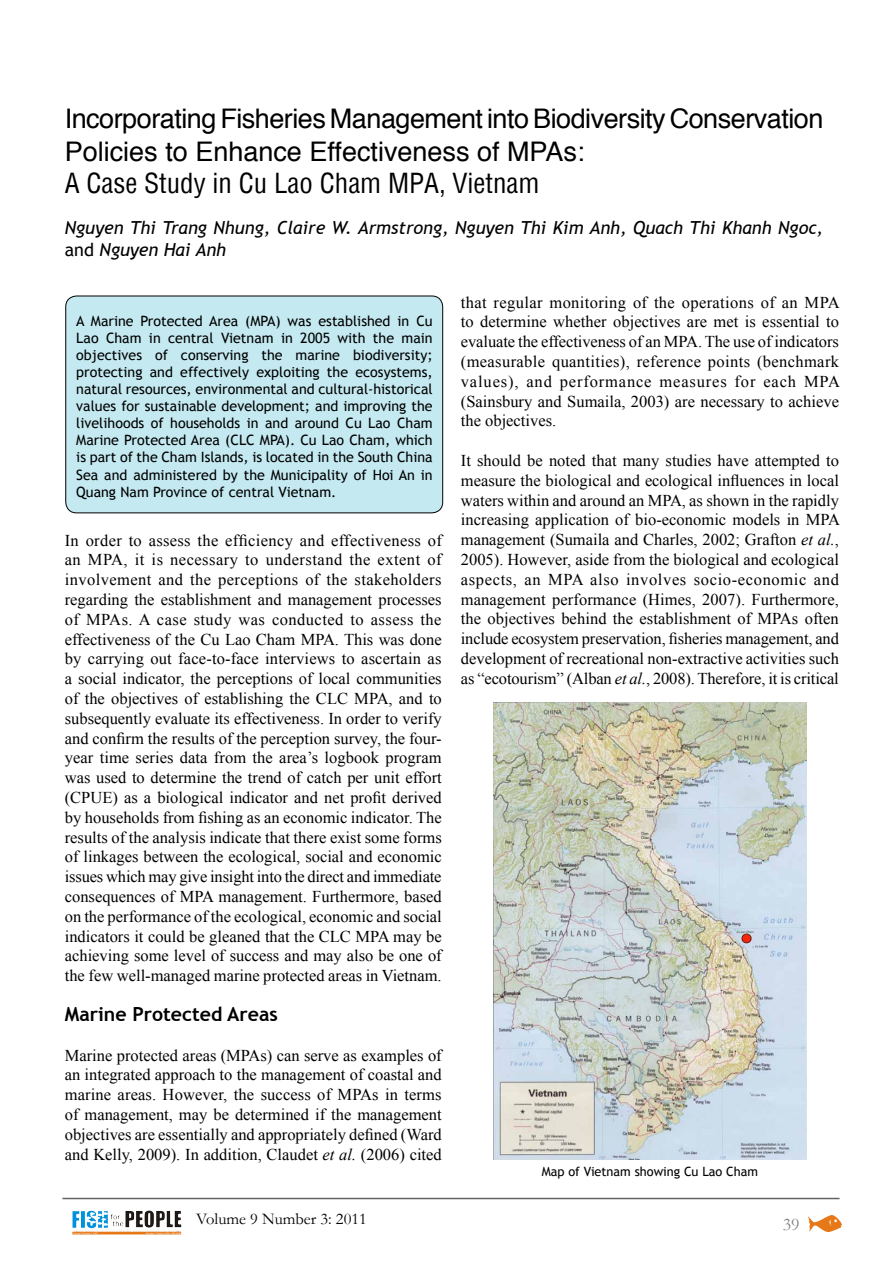
<style>
.page{position:relative;width:893px;height:1263px;background:#fff}
.page>*{position:absolute;margin:0;border:0;box-sizing:border-box;transform-origin:0 0}
.t1{font:27px/32.4px "Helvetica";letter-spacing:-.02em;color:#000}
.t2{font:condensed 27px "Helvetica";color:#000}
.t3{font:700 19.5px "Trebuchet MS";color:#000}
.t4{font:italic 18px/21.6px "Trebuchet MS";color:#000}
.t5{font:18px "Garamond";color:#808285}
.t6{font:16.5px/19.8px "Times New Roman";color:#000;text-align:justify}
.t7{font:16.5px "Garamond";color:#000}
.t8{font:14.25px/17.1px "Trebuchet MS";color:#000;text-align:justify}
.t9{font:12.75px "Trebuchet MS";color:#000}
.s1{font-style:normal}
.s2{font-style:italic}
</style>
<div class="page">
<img style="left:809px;top:1215px;width:32px;height:16px">
<img style="left:86px;top:1210px;width:95px;height:19px">
<hr style="left:62px;top:1198px;width:777px;height:1px;background:#636466">
<div style="left:66px;top:296px;width:377px;height:217px;background:#c4e9f1;border-radius:11px"></div>
<div style="left:66px;top:296px;width:377px;height:217px;border:1px solid #000;border-radius:11px"></div>
<img style="left:494px;top:702px;width:312px;height:457px">
<h1 class="t1" style="left:65px;top:103px;width:760px">Incorporating Fisheries Management into Biodiversity Conservation<br>Policies to Enhance Effectiveness of MPAs:</h1>
<h1 class="t2" style="left:65px;top:166px;width:476px">A Case Study in Cu Lao Cham MPA, Vietnam</h1>
<p class="t4" style="left:65px;top:217px;width:760px">Nguyen Thi Trang Nhung, Claire W. Armstrong, Nguyen Thi Kim Anh, Quach Thi Khanh Ngoc, <span class="s1">and</span> Nguyen Hai Anh</p>
<p class="t8" style="left:76px;top:312px;width:358px">A Marine Protected Area (MPA) was established in Cu Lao Cham in central Vietnam in 2005 with the main objectives of conserving the marine biodiversity; protecting and effectively exploiting the ecosystems, natural resources, environmental and cultural-historical values for sustainable development; and improving the livelihoods of households in and around Cu Lao Cham Marine Protected Area (CLC MPA). Cu Lao Cham, which is part of the Cham Islands, is located in the South China Sea and administered by the Municipality of Hoi An in Quang Nam Province of central Vietnam.</p>
<p class="t6" style="left:65px;top:530px;width:379px">In order to assess the efficiency and effectiveness of an MPA, it is necessary to understand the extent of involvement and the perceptions of the stakeholders regarding the establishment and management processes of MPAs. A case study was conducted to assess the effectiveness of the Cu Lao Cham MPA. This was done by carrying out face-to-face interviews to ascertain as a social indicator, the perceptions of local communities of the objectives of establishing the CLC MPA, and to subsequently evaluate its effectiveness. In order to verify and confirm the results of the perception survey, the four&shy;year time series data from the area’s logbook program was used to determine the trend of catch per unit effort (CPUE) as a biological indicator and net profit derived by households from fishing as an economic indicator. The results of the analysis indicate that there exist some forms of linkages between the ecological, social and economic issues which may give insight into the direct and immediate consequences of MPA management. Furthermore, based on the performance of the ecological, economic and social indicators it could be gleaned that the CLC MPA may be achieving some level of success and may also be one of the few well-managed marine protected areas in Vietnam.</p>
<p class="t3" style="left:65px;top:1002px;width:215px">Marine Protected Areas</p>
<p class="t6" style="left:65px;top:1045px;width:378px">Marine protected areas (MPAs) can serve as examples of an integrated approach to the management of coastal and marine areas. However, the success of MPAs in terms of management, may be determined if the management objectives are essentially and appropriately defined (Ward and Kelly, 2009). In addition, Claudet <span class="s2">et al.</span> (2006) cited</p>
<p class="t6" style="left:461px;top:292px;width:381px">that regular monitoring of the operations of an MPA to determine whether objectives are met is essential to evaluate the effectiveness of an MPA. The use of indicators (measurable quantities), reference points (benchmark values), and performance measures for each MPA (Sainsbury and Sumaila, 2003) are necessary to achieve the objectives.</p>
<p class="t6" style="left:461px;top:450px;width:381px">It should be noted that many studies have attempted to measure the biological and ecological influences in local waters within and around an MPA, as shown in the rapidly increasing application of bio-economic models in MPA management (Sumaila and Charles, 2002; Grafton <span class="s2">et al.</span>, 2005). However, aside from the biological and ecological aspects, an MPA also involves socio-economic and management performance (Himes, 2007). Furthermore, the objectives behind the establishment of MPAs often include ecosystem preservation, fisheries management, and development of recreational non-extractive activities such as “ecotourism” (Alban <span class="s2">et al.</span>, 2008). Therefore, it is critical</p>
<p class="t9" style="left:542px;top:1164px;width:218px">Map of Vietnam showing Cu Lao Cham</p>
<p class="t7" style="left:196px;top:1208px;width:172px">Volume 9 Number 3: 2011</p>
<p class="t5" style="left:783px;top:1212px;width:18px">39</p>
</div>
